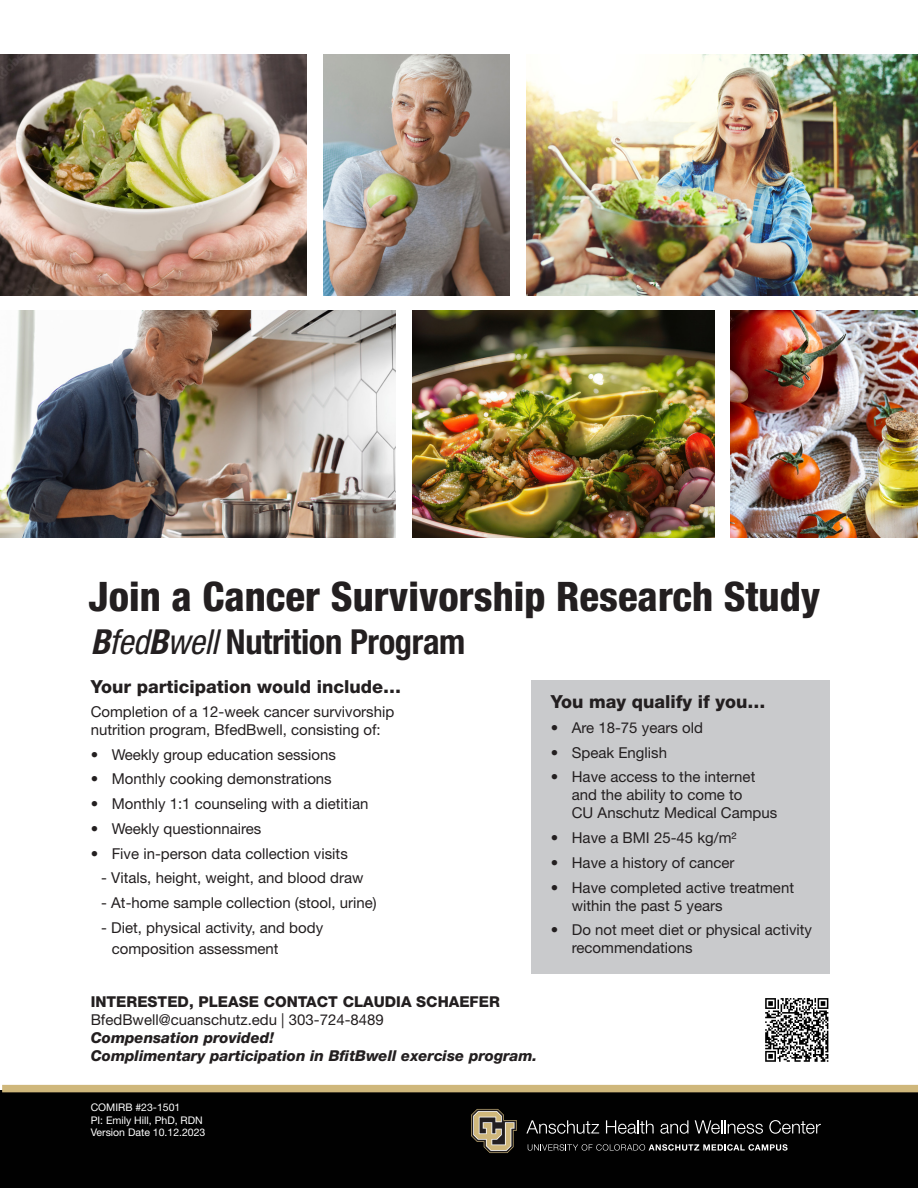
<style>
.page{position:relative;width:918px;height:1188px;background:#fff}
.page>*{position:absolute;margin:0;border:0;box-sizing:border-box;transform-origin:0 0}
.t1{font:800 condensed 40.8px "Helvetica Neue LT Std";color:#231f20}
.t2{font:700 condensed 34.5px "Helvetica Neue LT Std";letter-spacing:-.01em;color:#231f20}
.t3{font:800 18px "Helvetica Neue LT Std";color:#231f20}
.t4{font:15px/18px "Helvetica Neue LT Std";color:#231f20}
.t5{font:italic 800 15px "Helvetica Neue LT Std";color:#231f20}
.t6{font:800 15px "Helvetica Neue LT Std";color:#231f20}
.t7{font:10.5px "Helvetica Neue LT Std";color:#fff}
.s1{font-style:italic}
.s2{font-weight:400;font-style:italic}
</style>
<div class="page">
<div style="left:531px;top:680px;width:298px;height:294px;background:#c9cacc"></div>
<div style="left:0;top:1090px;width:918px;height:98px;background:#010101"></div>
<svg style="left:471px;top:1109px;width:46px;height:44px"></svg>
<svg style="left:526px;top:1120px;width:73px;height:14px"></svg>
<svg style="left:606px;top:1120px;width:48px;height:14px"></svg>
<svg style="left:660px;top:1120px;width:28px;height:14px"></svg>
<svg style="left:695px;top:1120px;width:68px;height:14px"></svg>
<svg style="left:769px;top:1120px;width:52px;height:14px"></svg>
<svg style="left:528px;top:1144px;width:260px;height:7px"></svg>
<div style="left:2px;top:1085px;width:916px;height:7px;background:#cfb77b"></div>
<img style="left:0;top:54px;width:307px;height:242px">
<img style="left:323px;top:54px;width:187px;height:242px">
<img style="left:0;top:310px;width:395px;height:227px">
<img style="left:412px;top:310px;width:303px;height:227px">
<img style="left:731px;top:310px;width:187px;height:227px">
<img style="left:526px;top:54px;width:392px;height:241px">
<img style="left:765px;top:999px;width:64px;height:63px">
<p class="t1" style="left:89px;top:572px;width:733px">Join a Cancer Survivorship Research Study</p>
<p class="t2" style="left:91px;top:621px;width:376px"><span class="s1">B</span><span class="s2">fed</span><span class="s1">B</span><span class="s2">well</span> Nutrition Program</p>
<p class="t3" style="left:91px;top:676px;width:312px">Your participation would include…</p>
<p class="t4" style="left:91px;top:702px;width:305px">Completion of a 12-week cancer survivorship nutrition program, BfedBwell, consisting of:</p>
<p class="t4" style="left:91px;top:745px;width:247px">• Weekly group education sessions</p>
<p class="t4" style="left:91px;top:770px;width:243px">• Monthly cooking demonstrations</p>
<p class="t4" style="left:91px;top:795px;width:279px">• Monthly 1:1 counseling with a dietitian</p>
<p class="t4" style="left:91px;top:819px;width:172px">• Weekly questionnaires</p>
<p class="t4" style="left:91px;top:844px;width:259px">• Five in-person data collection visits</p>
<p class="t4" style="left:101px;top:869px;width:264px">- Vitals, height, weight, and blood draw</p>
<p class="t4" style="left:101px;top:894px;width:277px">- At-home sample collection (stool, urine)</p>
<p class="t4" style="left:112px;top:917px;width:213px;line-height:21.6px;text-indent:-10px">- Diet, physical activity, and body composition assessment</p>
<p class="t6" style="left:91px;top:993px;width:411px">INTERESTED, PLEASE CONTACT CLAUDIA SCHAEFER</p>
<p class="t4" style="left:91px;top:1011px;width:295px">BfedBwell@cuanschutz.edu | 303-724-8489</p>
<p class="t5" style="left:91px;top:1029px;width:185px">Compensation provided!</p>
<p class="t5" style="left:91px;top:1047px;width:448px">Complimentary participation in BfitBwell exercise program.</p>
<p class="t3" style="left:551px;top:691px;width:216px">You may qualify if you…</p>
<p class="t4" style="left:551px;top:718px;width:154px">• Are 18-75 years old</p>
<p class="t4" style="left:551px;top:743px;width:118px">• Speak English</p>
<p class="t4" style="left:572px;top:768px;width:207px;text-indent:-21px">• Have access to the internet and the ability to come to<br>CU Anschutz Medical Campus</p>
<p class="t4" style="left:551px;top:828px;width:187px">• Have a BMI 25-45 kg/m²</p>
<p class="t4" style="left:551px;top:853px;width:185px">• Have a history of cancer</p>
<p class="t4" style="left:572px;top:878px;width:224px;text-indent:-21px">• Have completed active treatment within the past 5 years</p>
<p class="t4" style="left:572px;top:921px;width:242px;text-indent:-21px">• Do not meet diet or physical activity recommendations</p>
<p class="t7" style="left:91px;top:1101px;width:91px">COMIRB #23-1501</p>
<p class="t7" style="left:91px;top:1114px;width:114px">PI: Emily Hill, PhD, RDN</p>
<p class="t7" style="left:91px;top:1126px;width:116px">Version Date 10.12.2023</p>
</div>
